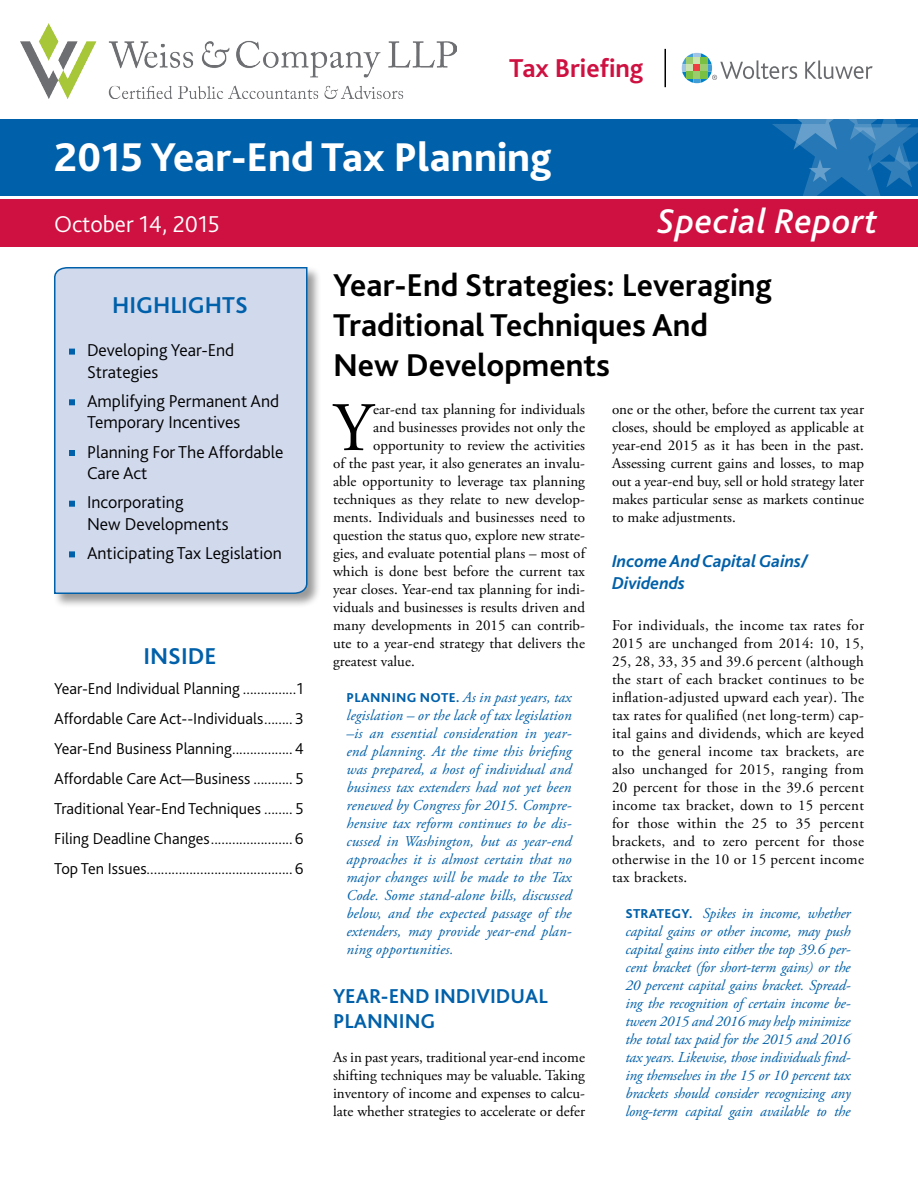
<style>
.page{position:relative;width:918px;height:1188px;background:#fff}
.page>*{position:absolute;margin:0;border:0;box-sizing:border-box;transform-origin:0 0}
.Body_A_F_i{font:69.3px "Adobe Garamond Pro";color:#000}
.Headline{font:800 42px "Bliss 2";color:#fff}
.t1{font:italic 500 36px "Bliss 2";letter-spacing:.02em;color:#fff}
.H1_A{font:700 33px/39.6px "Bliss 2";color:#000}
.t2{font:700 27px "Bliss 2";color:#ce1141}
.TOC_H1B{font:700 24px "Bliss 2";color:#0060a9}
.Date{font:300 24px "Bliss 2";color:#fff}
.H2{font:700 21px/25.2px "Bliss 2";color:#0060a9}
.Highlight_List{font:300 18px/21.6px "Bliss 2";color:#000}
.t3{font:italic 700 18px/21.6px "Bliss 2";color:#0060a9}
.TOC_body{font:300 16.5px "Bliss 2";color:#000}
.Body_B{font:italic 15px/18px "Adobe Garamond Pro";color:#0060a9;text-align:justify}
.Body_A{font:15px/18px "Adobe Garamond Pro";color:#000;text-align:justify}
.Body_A_F_i-2{font:15px "Adobe Garamond Pro";letter-spacing:.005em;color:#000}
.s1{font-family:"Bliss 2";font-weight:800;font-style:normal;font-size:13.5px}
</style>
<div class="page">
<div style="left:0;top:119px;width:918px;height:77px;background:#0060a9"></div>
<div style="left:0;top:199px;width:918px;height:47px;background:#ce1141"></div>
<svg style="left:682px;top:52px;width:236px;height:144px"></svg>
<hr style="left:664px;top:49px;width:2px;height:38px;background:#000">
<div style="left:53px;top:266px;width:268px;height:342px;background:#000;opacity:.4"></div>
<div style="left:53px;top:266px;width:255px;height:329px;background:#d1d9ed"></div>
<img style="left:20px;top:23px;width:436px;height:76px">
<h3 class="t2" style="left:509px;top:51px;width:136px">Tax Briefing</h3>
<p class="Headline" style="left:54px;top:131px;width:499px">2015 Year-End Tax Planning</p>
<p class="Date" style="left:54px;top:209px;width:168px">October 14, 2015</p>
<h3 class="t1" style="left:657px;top:198px;width:222px">Special Report</h3>
<p class="TOC_H1B" style="left:112px;top:290px;width:137px">HIGHLIGHTS</p>
<p class="Highlight_List" style="left:87px;top:339px;width:149px">Developing Year-End<br>Strategies</p>
<p class="Highlight_List" style="left:87px;top:390px;width:194px">Amplifying Permanent And<br>Temporary Incentives</p>
<p class="Highlight_List" style="left:87px;top:440px;width:198px">Planning For The Affordable<br>Care Act</p>
<p class="Highlight_List" style="left:87px;top:491px;width:143px">Incorporating<br>New Developments</p>
<p class="Highlight_List" style="left:87px;top:542px;width:196px">Anticipating Tax Legislation</p>
<p class="TOC_H1B" style="left:143px;top:641px;width:75px">INSIDE</p>
<p class="TOC_body" style="left:54px;top:678px;width:251px">Year-End Individual Planning ...............1</p>
<p class="TOC_body" style="left:54px;top:708px;width:251px">Affordable Care Act--Individuals........ 3</p>
<p class="TOC_body" style="left:54px;top:738px;width:251px">Year-End Business Planning.................4</p>
<p class="TOC_body" style="left:54px;top:768px;width:251px">Affordable Care Act—Business ........... 5</p>
<p class="TOC_body" style="left:54px;top:798px;width:251px">Traditional Year-End Techniques ........ 5</p>
<p class="TOC_body" style="left:54px;top:828px;width:251px">Filing Deadline Changes.......................6</p>
<p class="TOC_body" style="left:54px;top:858px;width:251px">Top Ten Issues.........................................6</p>
<p class="H1_A" style="left:333px;top:265px;width:441px">Year-End Strategies: Leveraging<br>Traditional Techniques And<br>New Developments</p>
<p class="Body_A_F_i" style="left:333px;top:386px;width:41px">Y</p>
<p class="Body_A_F_i-2" style="left:373px;top:400px;width:213px">ear-end tax planning for individuals</p>
<p class="Body_A_F_i-2" style="left:373px;top:418px;width:213px">and businesses provides not only the</p>
<p class="Body_A_F_i-2" style="left:373px;top:436px;width:213px">opportunity to review the activities</p>
<p class="Body_A_F_i-2" style="left:333px;top:454px;width:254px">of the past year, it also generates an invalu-</p>
<p class="Body_A_F_i-2" style="left:333px;top:472px;width:253px">able opportunity to leverage tax planning</p>
<p class="Body_A_F_i-2" style="left:333px;top:490px;width:254px">techniques as they relate to new develop-</p>
<p class="Body_A_F_i-2" style="left:333px;top:508px;width:253px">ments. Individuals and businesses need to</p>
<p class="Body_A_F_i-2" style="left:333px;top:526px;width:254px">question the status quo, explore new strate-</p>
<p class="Body_A_F_i-2" style="left:333px;top:544px;width:254px">gies, and evaluate potential plans – most of</p>
<p class="Body_A_F_i-2" style="left:333px;top:562px;width:254px">which is done best before the current tax</p>
<p class="Body_A_F_i-2" style="left:333px;top:580px;width:254px">year closes. Year-end tax planning for indi-</p>
<p class="Body_A_F_i-2" style="left:333px;top:598px;width:253px">viduals and businesses is results driven and</p>
<p class="Body_A_F_i-2" style="left:333px;top:616px;width:254px">many developments in 2015 can contrib-</p>
<p class="Body_A_F_i-2" style="left:333px;top:634px;width:253px">ute to a year-end strategy that delivers the</p>
<p class="Body_A_F_i-2" style="left:333px;top:652px;width:83px">greatest value.</p>
<p class="Body_B" style="left:346px;top:689px;width:227px"><span class="s1">PLANNING NOTE.</span> As in past years, tax legislation – or the lack of tax legislation –is an essential consideration in year&shy;end planning. At the time this briefing was prepared, a host of individual and business tax extenders had not yet been renewed by Congress for 2015. Compre&shy;hensive tax reform continues to be dis&shy;cussed in Washington, but as year-end approaches it is almost certain that no major changes will be made to the Tax Code. Some stand-alone bills, discussed below, and the expected passage of the extenders, may provide year-end plan&shy;ning opportunities.</p>
<p class="H2" style="left:333px;top:983px;width:216px">YEAR-END INDIVIDUAL<br>PLANNING</p>
<p class="Body_A" style="left:333px;top:1049px;width:254px">As in past years, traditional year-end income shifting techniques may be valuable. Taking inventory of income and expenses to calcu&shy;late whether strategies to accelerate or defer</p>
<p class="Body_A" style="left:612px;top:401px;width:254px">one or the other, before the current tax year closes, should be employed as applicable at year-end 2015 as it has been in the past.<br>Assessing current gains and losses, to map out a year-end buy, sell or hold strategy later makes particular sense as markets continue to make adjustments.</p>
<h3 class="t3" style="left:612px;top:550px;width:198px">Income And Capital Gains/<br>Dividends</h3>
<p class="Body_A" style="left:612px;top:617px;width:254px">For individuals, the income tax rates for 2015 are unchanged from 2014: 10, 15, 25, 28, 33, 35 and 39.6 percent (although the start of each bracket continues to be inflation-adjusted upward each year). The tax rates for qualified (net long-term) cap&shy;ital gains and dividends, which are keyed to the general income tax brackets, are also unchanged for 2015, ranging from 20 percent for those in the 39.6 percent income tax bracket, down to 15 percent for those within the 25 to 35 percent brackets, and to zero percent for those otherwise in the 10 or 15 percent income tax brackets.</p>
<p class="Body_B" style="left:626px;top:905px;width:227px"><span class="s1">STRATEGY.</span> Spikes in income, whether capital gains or other income, may push capital gains into either the top 39.6 per&shy;cent bracket (for short-term gains) or the 20 percent capital gains bracket. Spread&shy;ing the recognition of certain income be&shy;tween 2015 and 2016 may help minimize the total tax paid for the 2015 and 2016 tax years. Likewise, those individuals find&shy;ing themselves in the 15 or 10 percent tax brackets should consider recognizing any long-term capital gain available to the</p>
</div>
